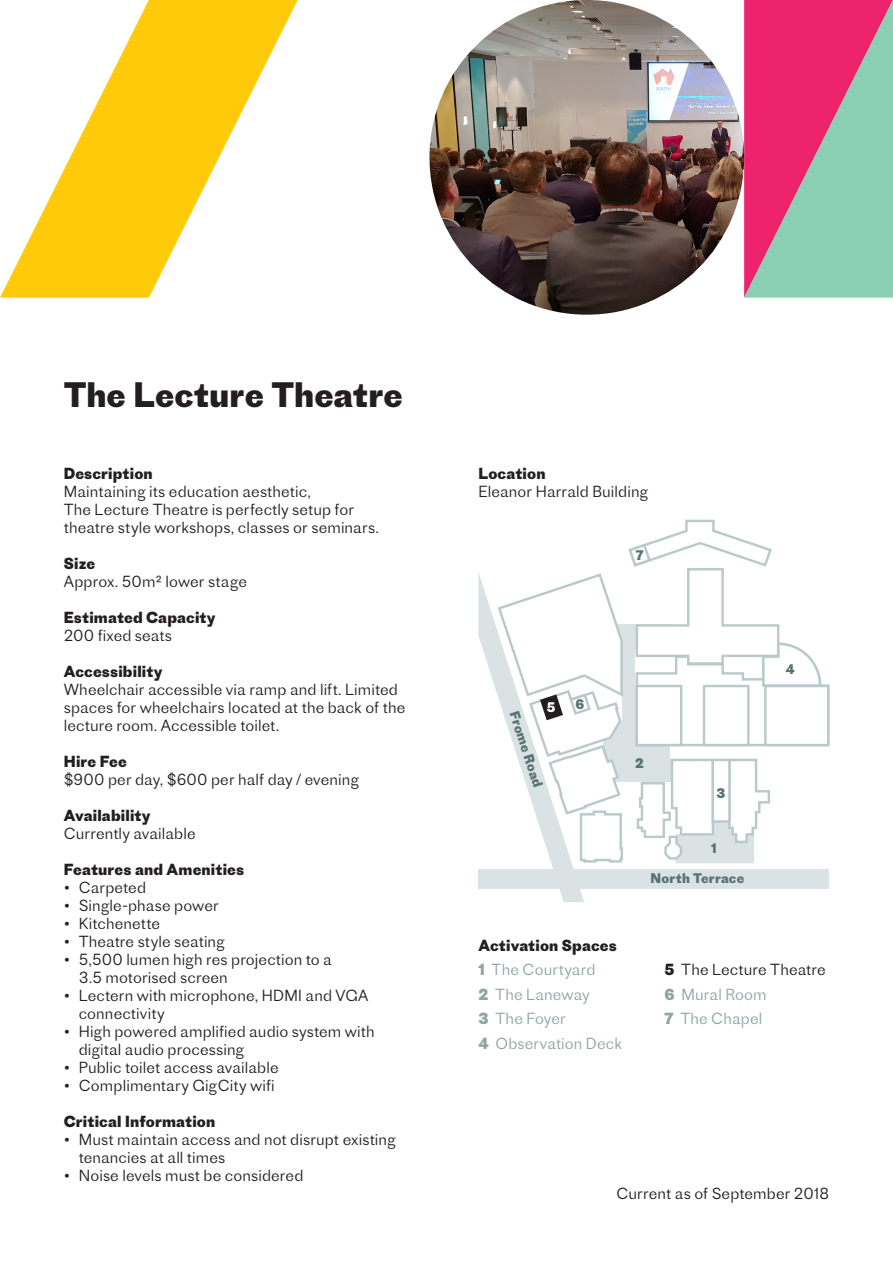
<style>
.page{position:relative;width:893px;height:1263px;background:#fff}
.page>*{position:absolute;margin:0;border:0;box-sizing:border-box;transform-origin:0 0}
.Body{font:700 33px "Proto Grotesk";letter-spacing:-.005em;color:#231f20}
.Body-2{font:300 15px/18px "Proto Grotesk";letter-spacing:.005em;color:#231f20}
.Body-3{font:700 15px/18px "Proto Grotesk";letter-spacing:.01em;color:#231f20}
.Body-4{font:300 15px "Proto Grotesk";letter-spacing:.005em;color:#8fa4a4}
.Body-5{font:700 13.05px "Proto Grotesk";letter-spacing:.015em;color:#577372}
.Body-6{font:700 13.05px "Proto Grotesk";color:#fff}
.s1{font-weight:700}
.s2{font-weight:300}
.s3{font-size:16.5px}
</style>
<div class="page">
<svg style="left:0;top:0;width:298px;height:298px"></svg>
<svg style="left:744px;top:0;width:149px;height:298px;background:#bb7c92"></svg>
<svg style="left:478px;top:519px;width:351px;height:383px"></svg>
<img style="left:429px;top:0;width:315px;height:315px;border-radius:157px">
<p class="Body" style="left:64px;top:371px;width:341px">The Lecture Theatre</p>
<p class="Body-3" style="left:64px;top:464px;width:91px">Description</p>
<p class="Body-2" style="left:64px;top:482px;width:317px">Maintaining its education aesthetic,<br>The Lecture Theatre is perfectly setup for theatre style workshops, classes or seminars.</p>
<p class="Body-2" style="left:64px;top:554px;width:185px"><span class="s1">Size<br></span>Approx. 50m² lower stage</p>
<p class="Body-3" style="left:64px;top:608px;width:153px">Estimated Capacity<br><span class="s2">200 fixed seats</span></p>
<p class="Body-2" style="left:64px;top:662px;width:343px"><span class="s1">Accessibility<br></span>Wheelchair accessible via ramp and lift. Limited spaces for wheelchairs located at the back of the lecture room. Accessible toilet.</p>
<p class="Body-2" style="left:64px;top:752px;width:297px"><span class="s1">Hire Fee<br></span>$900 per day, $600 per half day / evening</p>
<p class="Body-2" style="left:64px;top:806px;width:133px"><span class="s1">Availability<br></span>Currently available</p>
<p class="Body-3" style="left:64px;top:860px;width:182px">Features and Amenities</p>
<p class="Body-2" style="left:64px;top:878px;width:84px"><span class="s3">•</span> Carpeted</p>
<p class="Body-2" style="left:64px;top:896px;width:157px"><span class="s3">•</span> Single-phase power</p>
<p class="Body-2" style="left:64px;top:914px;width:98px"><span class="s3">•</span> Kitchenette</p>
<p class="Body-2" style="left:64px;top:932px;width:163px"><span class="s3">•</span> Theatre style seating</p>
<p class="Body-2" style="left:79px;top:950px;width:255px;text-indent:-15px"><span class="s3">•</span> 5,500 lumen high res projection to a<br>3.5 motorised screen</p>
<p class="Body-2" style="left:79px;top:986px;width:291px;text-indent:-15px"><span class="s3">•</span> Lectern with microphone, HDMI and VGA connectivity</p>
<p class="Body-2" style="left:79px;top:1022px;width:298px;text-indent:-15px"><span class="s3">•</span> High powered amplified audio system with digital audio processing</p>
<p class="Body-2" style="left:64px;top:1058px;width:216px"><span class="s3">•</span> Public toilet access available</p>
<p class="Body-2" style="left:64px;top:1076px;width:212px"><span class="s3">•</span> Complimentary GigCity wifi</p>
<p class="Body-3" style="left:64px;top:1112px;width:153px">Critical Information</p>
<p class="Body-2" style="left:79px;top:1130px;width:319px;text-indent:-15px"><span class="s3">•</span> Must maintain access and not disrupt existing tenancies at all times</p>
<p class="Body-2" style="left:64px;top:1166px;width:241px"><span class="s3">•</span> Noise levels must be considered</p>
<p class="Body-2" style="left:478px;top:464px;width:171px"><span class="s1">Location<br></span>Eleanor Harrald Building</p>
<p class="Body-5" style="left:636px;top:546px;width:9px">7</p>
<p class="Body-6" style="left:547px;top:698px;width:10px">5</p>
<p class="Body-5" style="left:576px;top:695px;width:10px">6</p>
<p class="Body-5" style="left:523px;top:709px;width:81px;rotate:72deg">Frome Road</p>
<p class="Body-5" style="left:635px;top:754px;width:10px">2</p>
<p class="Body-5" style="left:717px;top:784px;width:10px">3</p>
<p class="Body-5" style="left:711px;top:839px;width:7px">1</p>
<p class="Body-5" style="left:651px;top:868px;width:95px">North Terrace</p>
<p class="Body-5" style="left:786px;top:659px;width:10px">4</p>
<p class="Body-3" style="left:478px;top:936px;width:140px">Activation Spaces</p>
<p class="Body-4" style="left:478px;top:959px;width:119px"><span class="s1">1</span> The Courtyard</p>
<p class="Body-4" style="left:478px;top:984px;width:113px"><span class="s1">2</span> The Laneway</p>
<p class="Body-4" style="left:478px;top:1008px;width:89px"><span class="s1">3</span> The Foyer</p>
<p class="Body-4" style="left:478px;top:1032px;width:146px"><span class="s1">4</span> Observation Deck</p>
<p class="Body-2" style="left:664px;top:960px;width:163px"><span class="s1">5</span> The Lecture Theatre</p>
<p class="Body-4" style="left:664px;top:984px;width:104px"><span class="s1">6</span> Mural Room</p>
<p class="Body-4" style="left:664px;top:1008px;width:99px"><span class="s1">7</span> The Chapel</p>
<p class="Body-2" style="left:616px;top:1184px;width:214px">Current as of September 2018</p>
</div>
